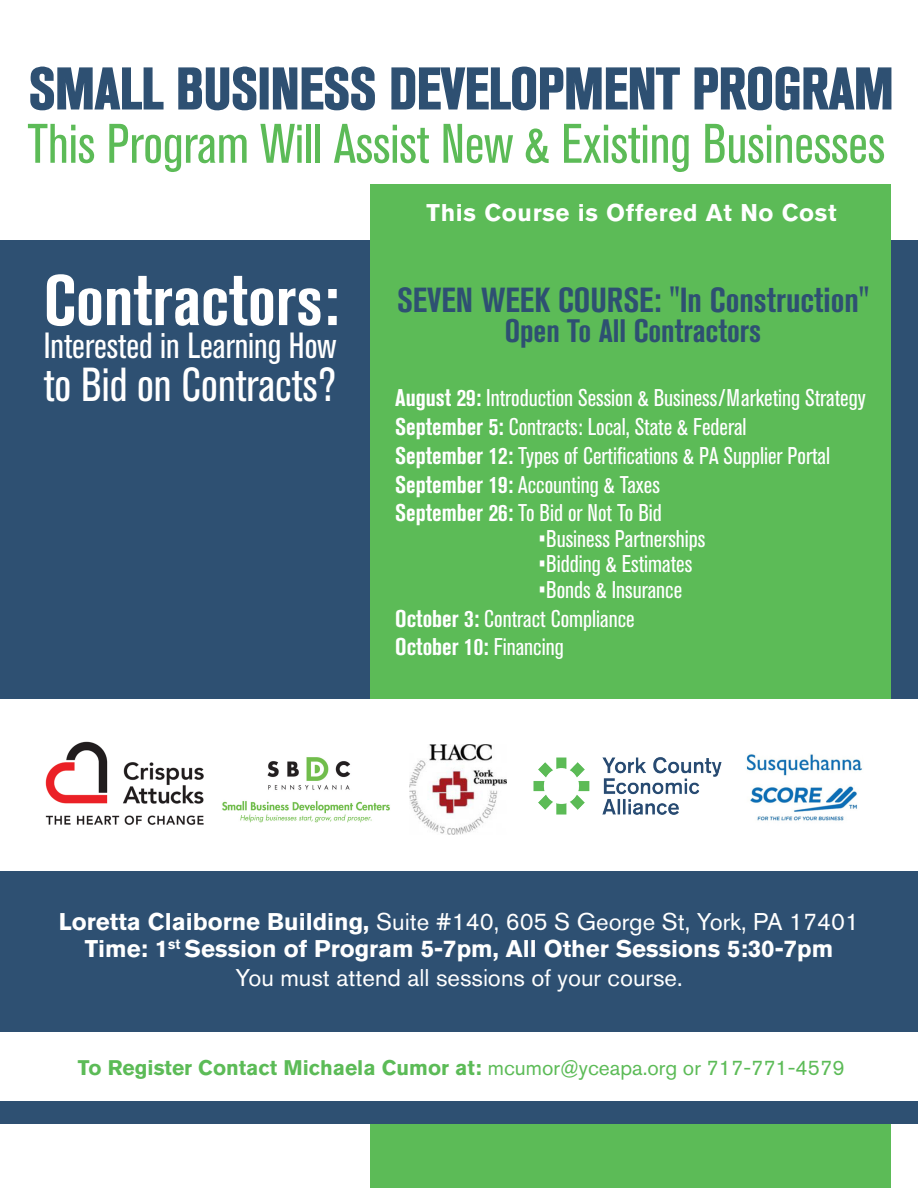
<style>
.page{position:relative;width:918px;height:1188px;background:#fff}
.page>*{position:absolute;margin:0;border:0;box-sizing:border-box;transform-origin:0 0}
.t1{font:700 condensed 70.5px "Akzidenz Grotesk BQ";color:#fff}
.t2{font:700 condensed 57.45px "Akzidenz Grotesk BQ";color:#2e5072}
.t3{font:condensed 55.05px "Akzidenz Grotesk BQ";color:#5cbb57}
.t4{font:condensed 47.25px "Akzidenz Grotesk BQ";color:#fff}
.t5{font:condensed 36.15px "Akzidenz Grotesk BQ";color:#fff}
.t6{font:700 condensed 34.5px "Akzidenz Grotesk BQ";color:#2e5072}
.t7{font:700 condensed 32.25px "Akzidenz Grotesk BQ";color:#2e5072}
.t8{font:condensed 24px/28.8px "Akzidenz Grotesk BQ";color:#fff}
.t9{font:700 24px/27.9px "Akzidenz Grotesk BQ";color:#fff;text-align:center}
.t10{font:700 24px "Akzidenz Grotesk BQ";letter-spacing:.025em;color:#fff}
.t11{font:700 21px "Akzidenz Grotesk BQ";color:#5cbb57}
.s1{font-weight:700}
.s2{font-weight:400}
</style>
<div class="page">
<div style="left:0;top:240px;width:918px;height:459px;background:#2e5072"></div>
<svg style="left:30px;top:66px;width:134px;height:45px"></svg>
<svg style="left:178px;top:66px;width:79px;height:45px"></svg>
<div style="left:260px;top:67px;width:9px;height:43px;border:2px solid #2e5072"></div>
<svg style="left:272px;top:66px;width:103px;height:45px"></svg>
<svg style="left:391px;top:66px;width:289px;height:45px"></svg>
<svg style="left:694px;top:66px;width:198px;height:45px"></svg>
<div style="left:370px;top:184px;width:521px;height:1004px;background:#5cbb57"></div>
<div style="left:0;top:871px;width:918px;height:252px;background:#2e5072"></div>
<div style="left:1px;top:1032px;width:917px;height:69px;background:#fff"></div>
<div style="left:0;top:699px;width:918px;height:172px;background:#fff"></div>
<img style="left:533px;top:757px;width:189px;height:58px">
<img style="left:222px;top:757px;width:168px;height:66px">
<img style="left:46px;top:741px;width:158px;height:84px">
<img style="left:409px;top:745px;width:98px;height:89px">
<img style="left:746px;top:754px;width:116px;height:67px">
<h2 class="t2" style="left:29px;top:56px;width:866px">SMALL BUSINESS DEVELOPMENT PROGRAM</h2>
<h3 class="t3" style="left:27px;top:113px;width:859px">This Program Will Assist New &amp; Existing Businesses</h3>
<h1 class="t1" style="left:44px;top:260px;width:297px">Contractors:</h1>
<h3 class="t5" style="left:44px;top:325px;width:294px">Interested in Learning How</h3>
<h3 class="t4" style="left:44px;top:358px;width:294px">to Bid on Contracts?</h3>
<p class="t10" style="left:427px;top:199px;width:411px">This Course is Offered At No Cost</p>
<h3 class="t6" style="left:397px;top:280px;width:474px">SEVEN WEEK COURSE: "In Construction"</h3>
<h3 class="t7" style="left:505px;top:312px;width:258px">Open To All Contractors</h3>
<p class="t8" style="left:395px;top:384px;width:472px"><span class="s1">August 29:</span> Introduction Session &amp; Business/Marketing Strategy <span class="s1">September 5:</span> Contracts: Local, State &amp; Federal<br><span class="s1">September 12:</span> Types of Certifications &amp; PA Supplier Portal <span class="s1">September 19:</span> Accounting &amp; Taxes<br><span class="s1">September 26:</span> To Bid or Not To Bid</p>
<p class="t8" style="left:538px;top:525px;width:169px">•Business Partnerships</p>
<p class="t8" style="left:538px;top:550px;width:156px">•Bidding &amp; Estimates</p>
<p class="t8" style="left:395px;top:576px;width:289px;text-indent:143px">•Bonds &amp; Insurance<br><span class="s1">October 3:</span> Contract Compliance<br><span class="s1">October 10:</span> Financing</p>
<p class="t9" style="left:59px;top:908px;width:802px">Loretta Claiborne Building, <span class="s2">Suite #140, 605 S George St, York, PA 17401<br></span>Time: 1<sup>st</sup> Session of Program 5-7pm, All Other Sessions 5:30-7pm<br><span class="s2">You must attend all sessions of your course.</span></p>
<p class="t11" style="left:78px;top:1055px;width:768px">To Register Contact Michaela Cumor at: <span class="s2">mcumor@yceapa.org or 717-771-4579</span></p>
</div>
